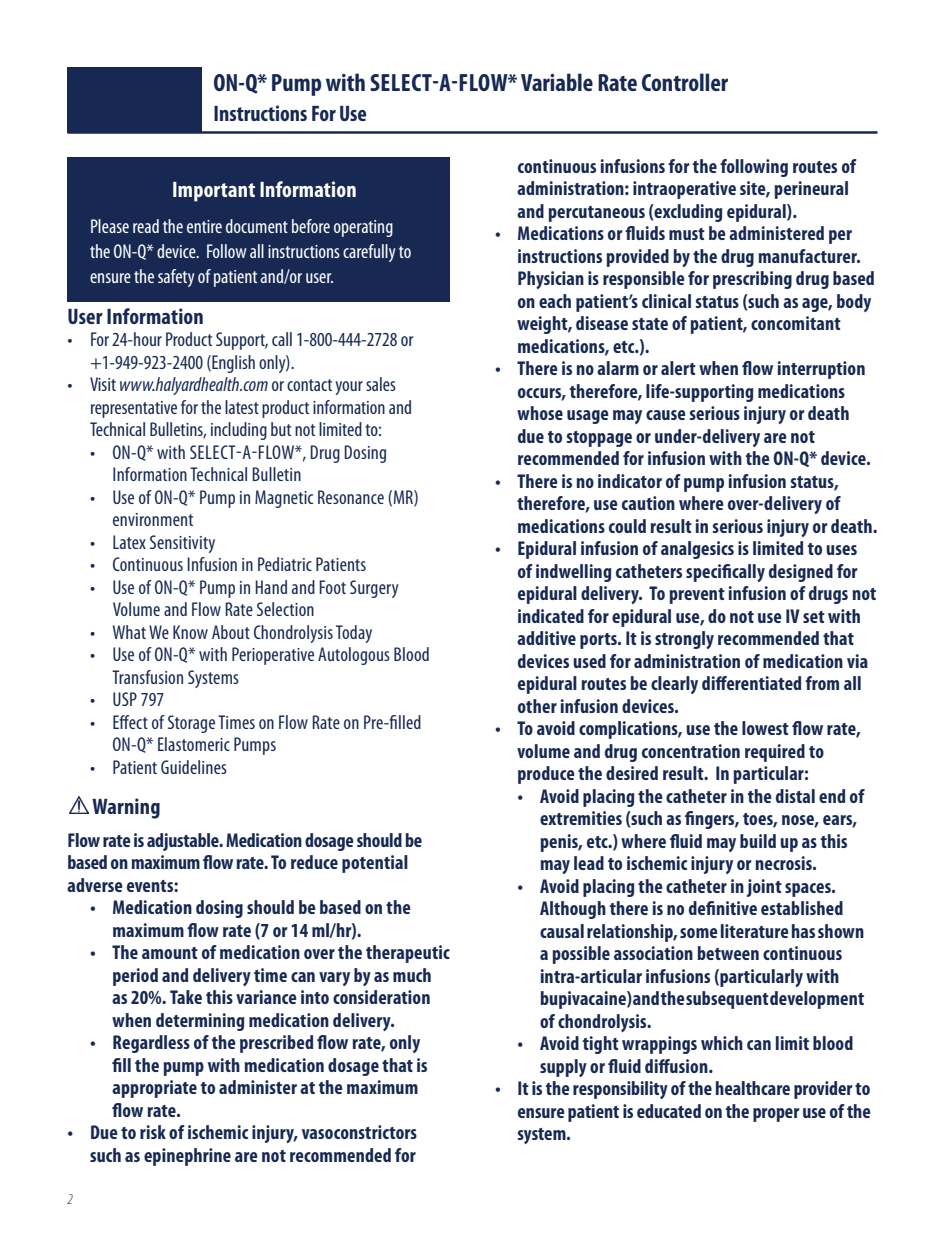
<style>
.page{position:relative;width:945px;height:1260px;background:#fff}
.page>*{position:absolute;margin:0;border:0;box-sizing:border-box;transform-origin:0 0}
.t1{font:700 condensed 25px "Myriad Pro";color:#172953}
.t2{font:700 condensed 22.5px "Myriad Pro";color:#172953}
.t3{font:700 condensed 22.5px "Myriad Pro";letter-spacing:.01em;color:#fff}
.t4{font:700 condensed 20px/22.5px "Myriad Pro";letter-spacing:.01em;color:#172953}
.t5{font:condensed 20px/22.5px "Myriad Pro";letter-spacing:.01em;color:#172953}
.t6{font:condensed 20px/25px "Myriad Pro";color:#fff}
.t7{font:700 condensed 20px/22.5px "Myriad Pro";letter-spacing:-.01em;color:#172953}
.t8{font:italic 300 condensed 15px "Myriad Pro";color:#172953}
.s1{font-style:italic}
</style>
<div class="page">
<div style="left:68px;top:158px;width:382px;height:144px;background:#172953"></div>
<img style="left:69px;top:797px;width:19px;height:17px">
<div style="left:68px;top:68px;width:134px;height:65px;background:#172953"></div>
<hr style="left:68px;top:131px;width:810px;height:3px;background:#172953">
<p class="t1" style="left:214px;top:69px;width:516px">ON-Q* Pump with SELECT-A-FLOW* Variable Rate Controller</p>
<p class="t2" style="left:214px;top:101px;width:155px">Instructions For Use</p>
<p class="t3" style="left:172px;top:177px;width:186px">Important Information</p>
<p class="t6" style="left:90px;top:214px;width:323px">Please read the entire document before operating the ON-Q* device. Follow all instructions carefully to ensure the safety of patient and/or user.</p>
<p class="t2" style="left:68px;top:304px;width:138px">User Information</p>
<p class="t5" style="left:90px;top:328px;width:325px;text-indent:-22px">• For 24-hour Product Support, call 1-800-444-2728 or +1-949-923-2400 (English only).</p>
<p class="t5" style="left:90px;top:373px;width:324px;text-indent:-22px">• Visit <span class="s1">www.halyardhealth.com</span> or contact your sales representative for the latest product information and<br>Technical Bulletins, including but not limited to:</p>
<p class="t5" style="left:112px;top:441px;width:276px;text-indent:-22px">• ON-Q* with SELECT-A-FLOW*, Drug Dosing<br>Information Technical Bulletin</p>
<p class="t5" style="left:112px;top:486px;width:308px;text-indent:-22px">• Use of ON-Q* Pump in Magnetic Resonance (MR) environment</p>
<p class="t5" style="left:90px;top:531px;width:127px">• Latex Sensitivity</p>
<p class="t5" style="left:90px;top:553px;width:278px">• Continuous Infusion in Pediatric Patients</p>
<p class="t5" style="left:113px;top:576px;width:288px;text-indent:-23px">• Use of ON-Q* Pump in Hand and Foot Surgery<br>Volume and Flow Rate Selection</p>
<p class="t5" style="left:90px;top:621px;width:284px">• What We Know About Chondrolysis Today</p>
<p class="t5" style="left:112px;top:643px;width:319px;text-indent:-22px">• Use of ON-Q* with Perioperative Autologous Blood<br>Transfusion Systems</p>
<p class="t5" style="left:90px;top:688px;width:76px">• USP 797</p>
<p class="t5" style="left:112px;top:711px;width:311px;text-indent:-22px">• Effect of Storage Times on Flow Rate on Pre-filled<br>ON-Q* Elastomeric Pumps</p>
<p class="t5" style="left:90px;top:756px;width:139px">• Patient Guidelines</p>
<p class="t2" style="left:92px;top:794px;width:69px">Warning</p>
<p class="t7" style="left:68px;top:829px;width:356px">Flow rate is adjustable. Medication dosage should be based on maximum flow rate. To reduce potential adverse events:</p>
<p class="t4" style="left:112px;top:897px;width:300px;text-indent:-22px">• Medication dosing should be based on the maximum flow rate (7 or 14 ml/hr).</p>
<p class="t4" style="left:112px;top:942px;width:339px;text-indent:-22px">• The amount of medication over the therapeutic period and delivery time can vary by as much as 20%. Take this variance into consideration when determining medication delivery.</p>
<p class="t4" style="left:112px;top:1032px;width:317px;text-indent:-22px">• Regardless of the prescribed flow rate, only fill the pump with medication dosage that is appropriate to administer at the maximum flow rate.</p>
<p class="t4" style="left:68px;top:1122px;width:351px;text-align:right">• Due to risk of ischemic injury, vasoconstrictors such as epinephrine are not recommended for</p>
<p class="t8" style="left:68px;top:1190px;width:7px">2</p>
<p class="t4" style="left:518px;top:155px;width:340px">continuous infusions for the following routes of administration: intraoperative site, perineural and percutaneous (excluding epidural).</p>
<p class="t4" style="left:518px;top:222px;width:359px;text-indent:-22px">• Medications or fluids must be administered per instructions provided by the drug manufacturer.<br>Physician is responsible for prescribing drug based on each patient’s clinical status (such as age, body weight, disease state of patient, concomitant medications, etc.).</p>
<p class="t4" style="left:518px;top:357px;width:355px;text-indent:-22px">• There is no alarm or alert when flow interruption occurs, therefore, life-supporting medications whose usage may cause serious injury or death due to stoppage or under-delivery are not recommended for infusion with the ON-Q* device.</p>
<p class="t4" style="left:518px;top:470px;width:361px;text-indent:-22px">• There is no indicator of pump infusion status, therefore, use caution where over-delivery of medications could result in serious injury or death.</p>
<p class="t4" style="left:518px;top:537px;width:360px;text-indent:-22px">• Epidural infusion of analgesics is limited to uses of indwelling catheters specifically designed for epidural delivery. To prevent infusion of drugs not indicated for epidural use, do not use IV set with additive ports. It is strongly recommended that devices used for administration of medication via epidural routes be clearly differentiated from all other infusion devices.</p>
<p class="t4" style="left:518px;top:717px;width:345px;text-indent:-22px">• To avoid complications, use the lowest flow rate, volume and drug concentration required to produce the desired result. In particular:</p>
<p class="t4" style="left:540px;top:785px;width:326px;text-indent:-22px">• Avoid placing the catheter in the distal end of extremities (such as fingers, toes, nose, ears, penis, etc.) where fluid may build up as this may lead to ischemic injury or necrosis.</p>
<p class="t4" style="left:540px;top:875px;width:326px;text-indent:-22px">• Avoid placing the catheter in joint spaces.<br>Although there is no definitive established causal relationship, some literature has shown a possible association between continuous intra-articular infusions (particularly with bupivacaine) and the subsequent development of chondrolysis.</p>
<p class="t4" style="left:540px;top:1032px;width:315px;text-indent:-22px">• Avoid tight wrappings which can limit blood supply or fluid diffusion.</p>
<p class="t4" style="left:518px;top:1077px;width:355px;text-align:justify;text-indent:-22px">• It is the responsibility of the healthcare provider to ensure patient is educated on the proper use of the system.</p>
</div>
